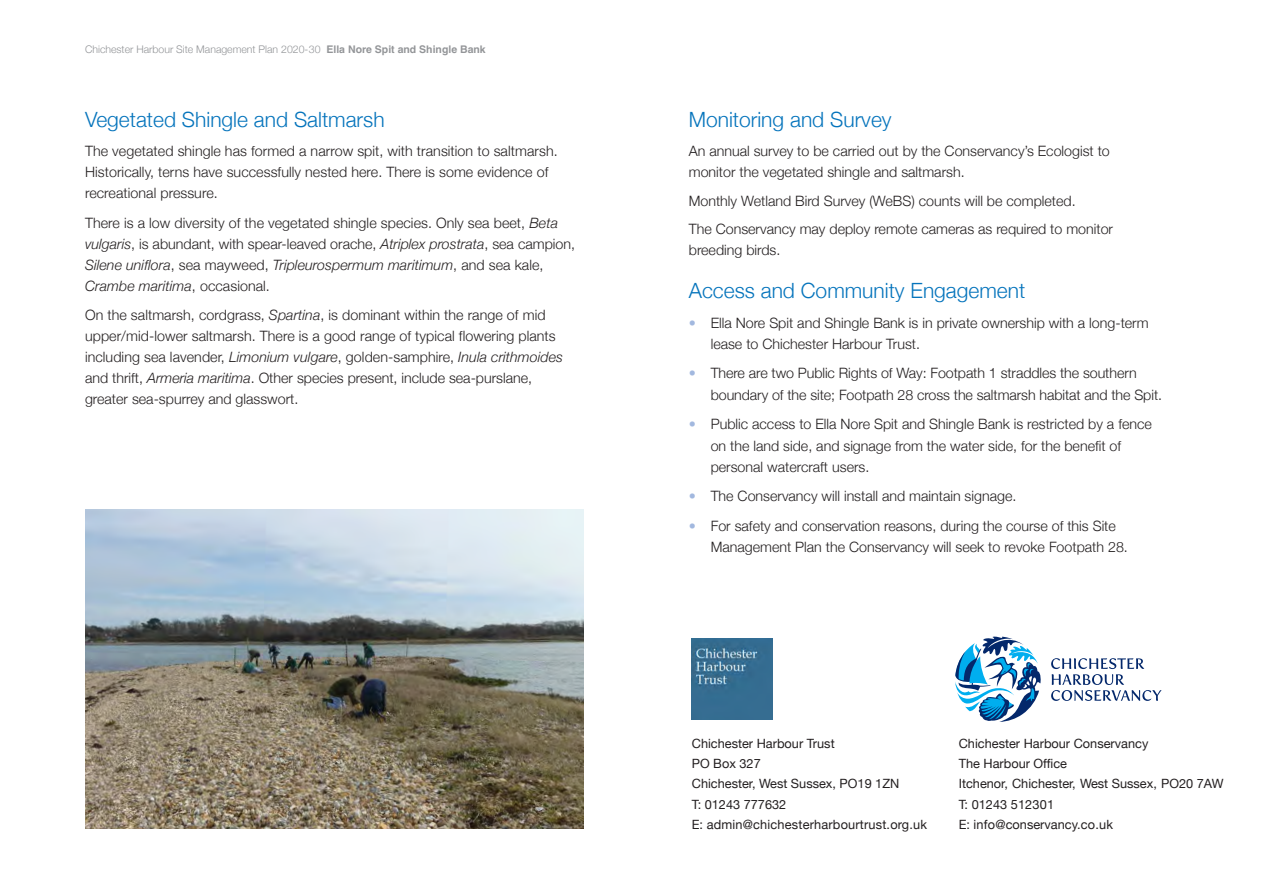
<style>
.page{position:relative;width:1263px;height:893px;background:#fff}
.page>*{position:absolute;margin:0;border:0;box-sizing:border-box;transform-origin:0 0}
.t1{font:300 21px "Helvetica Neue";color:#0574bc}
.t2{font:300 14.25px/21px "Helvetica Neue";color:#231f20}
.t3{font:12.75px/20.2px "Helvetica Neue";color:#231f20}
.t4{font:300 10.5px "Helvetica Neue";color:#939598}
.s1{font-family:"Helvetica";font-weight:700}
.s2{font-style:italic}
.s3{color:#a2b8df}
</style>
<div class="page">
<img style="left:85px;top:510px;width:499px;height:319px">
<svg style="left:955px;top:637px;width:86px;height:85px"></svg>
<svg style="left:1051px;top:658px;width:110px;height:43px"></svg>
<img style="left:692px;top:639px;width:80px;height:81px">
<p class="t4" style="left:85px;top:43px;width:402px">Chichester Harbour Site Management Plan 2020-30 <span class="s1">Ella Nore Spit and Shingle Bank</span></p>
<h1 class="t1" style="left:85px;top:106px;width:301px">Vegetated Shingle and Saltmarsh</h1>
<p class="t2" style="left:85px;top:140px;width:474px">The vegetated shingle has formed a narrow spit, with transition to saltmarsh.<br>Historically, terns have successfully nested here. There is some evidence of recreational pressure.</p>
<p class="t2" style="left:85px;top:212px;width:491px">There is a low diversity of the vegetated shingle species. Only sea beet, <span class="s2">Beta vulgaris</span>, is abundant, with spear-leaved orache, <span class="s2">Atriplex prostrata</span>, sea campion, <span class="s2">Silene uniflora</span>, sea mayweed, <span class="s2">Tripleurospermum maritimum</span>, and sea kale, <span class="s2">Crambe maritima</span>, occasional.</p>
<p class="t2" style="left:85px;top:304px;width:480px">On the saltmarsh, cordgrass, <span class="s2">Spartina</span>, is dominant within the range of mid upper/mid-lower saltmarsh. There is a good range of typical flowering plants including sea lavender, <span class="s2">Limonium vulgare</span>, golden-samphire, <span class="s2">Inula crithmoides </span>and thrift, <span class="s2">Armeria maritima</span>. Other species present, include sea-purslane, greater sea-spurrey and glasswort.</p>
<h1 class="t1" style="left:689px;top:106px;width:204px">Monitoring and Survey</h1>
<p class="t2" style="left:689px;top:140px;width:423px">An annual survey to be carried out by the Conservancy’s Ecologist to monitor the vegetated shingle and saltmarsh.</p>
<p class="t2" style="left:689px;top:186px;width:426px;line-height:28.7px">Monthly Wetland Bird Survey (WeBS) counts will be completed.<br>The Conservancy may deploy remote cameras as required to monitor</p>
<p class="t2" style="left:689px;top:240px;width:93px">breeding birds.</p>
<h1 class="t1" style="left:689px;top:277px;width:338px">Access and Community Engagement</h1>
<p class="t2" style="left:711px;top:312px;width:439px;line-height:21.6px;text-indent:-22px"><span class="s3">•</span> Ella Nore Spit and Shingle Bank is in private ownership with a long-term lease to Chichester Harbour Trust.</p>
<p class="t2" style="left:711px;top:362px;width:453px;line-height:21.6px;text-indent:-22px"><span class="s3">•</span> There are two Public Rights of Way: Footpath 1 straddles the southern boundary of the site; Footpath 28 cross the saltmarsh habitat and the Spit.</p>
<p class="t2" style="left:711px;top:413px;width:443px;line-height:21.6px;text-indent:-22px"><span class="s3">•</span> Public access to Ella Nore Spit and Shingle Bank is restricted by a fence on the land side, and signage from the water side, for the benefit of personal watercraft users.</p>
<p class="t2" style="left:689px;top:485px;width:329px"><span class="s3">•</span> The Conservancy will install and maintain signage.</p>
<p class="t2" style="left:711px;top:514px;width:419px;line-height:21.6px;text-indent:-22px"><span class="s3">•</span> For safety and conservation reasons, during the course of this Site<br>Management Plan the Conservancy will seek to revoke Footpath 28.</p>
<p class="t3" style="left:692px;top:733px;width:237px">Chichester Harbour Trust<br>PO Box 327<br>Chichester, West Sussex, PO19 1ZN<br>T: 01243 777632<br>E: admin@chichesterharbourtrust.org.uk</p>
<p class="t3" style="left:959px;top:733px;width:266px">Chichester Harbour Conservancy<br>The Harbour Office<br>Itchenor, Chichester, West Sussex, PO20 7AW<br>T: 01243 512301<br>E: info@conservancy.co.uk</p>
</div>
